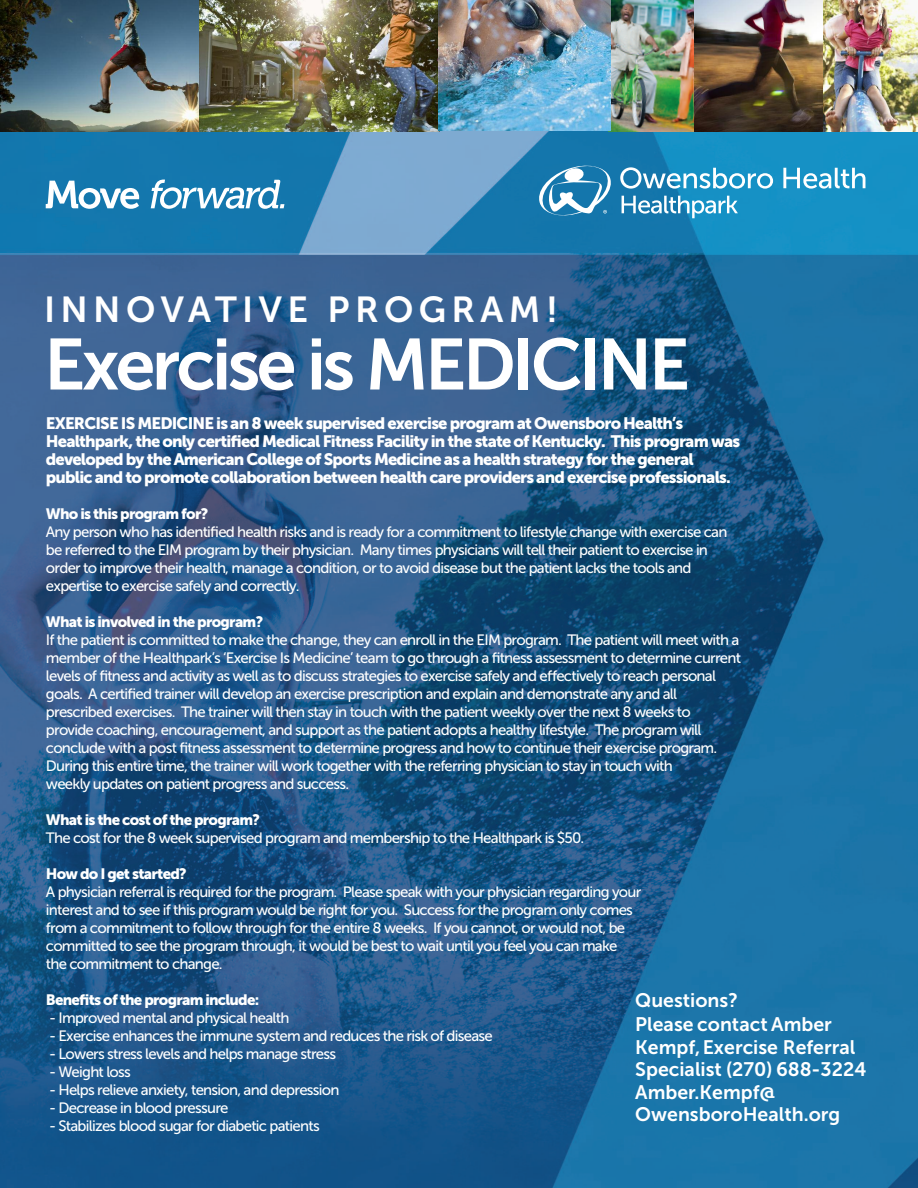
<style>
.page{position:relative;width:918px;height:1188px;background:#fff}
.page>*{position:absolute;margin:0;border:0;box-sizing:border-box;transform-origin:0 0}
.t1{font:72px "Museo Sans 700";letter-spacing:-.05em;color:#fff}
.t2{font:36px "Museo Sans 700";letter-spacing:.15em;color:#fff}
.t3{font:19.5px/23px "Museo Sans 700";color:#fff}
.t4{font:16.5px/18px "Museo Sans 900";letter-spacing:-.05em;color:#fff}
.t5{font:15px/18px "Museo Sans 500";letter-spacing:-.05em;color:#fff}
.t6{font:15px "Museo Sans 900";letter-spacing:-.05em;color:#fff}
</style>
<div class="page">
<img style="left:0;top:131px;width:918px;height:1057px">
<svg style="left:622px;top:196px;width:116px;height:22px"></svg>
<svg style="left:620px;top:167px;width:153px;height:22px"></svg>
<svg style="left:783px;top:168px;width:82px;height:21px"></svg>
<svg style="left:539px;top:162px;width:75px;height:57px"></svg>
<svg style="left:46px;top:181px;width:93px;height:28px"></svg>
<svg style="left:151px;top:180px;width:133px;height:29px"></svg>
<img style="left:0;top:0;width:200px;height:131px">
<img style="left:200px;top:0;width:238px;height:131px">
<img style="left:694px;top:0;width:130px;height:131px">
<img style="left:438px;top:0;width:256px;height:131px">
<img style="left:824px;top:0;width:94px;height:131px">
<img style="left:438px;top:0;width:172px;height:130px">
<h2 class="t2" style="left:44px;top:289px;width:515px">INNOVATIVE PROGRAM!</h2>
<h1 class="t1" style="left:44px;top:323px;width:648px">Exercise is MEDICINE</h1>
<p class="t4" style="left:46px;top:414px;width:696px">EXERCISE IS MEDICINE is an 8 week supervised exercise program at Owensboro Health’s Healthpark, the only certified Medical Fitness Facility in the state of Kentucky. This program was developed by the American College of Sports Medicine as a health strategy for the general public and to promote collaboration between health care providers and exercise professionals.</p>
<p class="t6" style="left:46px;top:505px;width:164px">Who is this program for?</p>
<p class="t5" style="left:46px;top:523px;width:683px">Any person who has identified health risks and is ready for a commitment to lifestyle change with exercise can be referred to the EIM program by their physician. Many times physicians will tell their patient to exercise in order to improve their health, manage a condition, or to avoid disease but the patient lacks the tools and expertise to exercise safely and correctly.</p>
<p class="t6" style="left:46px;top:613px;width:219px">What is involved in the program?</p>
<p class="t5" style="left:46px;top:631px;width:697px">If the patient is committed to make the change, they can enroll in the EIM program. The patient will meet with a member of the Healthpark’s ‘Exercise Is Medicine’ team to go through a fitness assessment to determine current levels of fitness and activity as well as to discuss strategies to exercise safely and effectively to reach personal goals. A certified trainer will develop an exercise prescription and explain and demonstrate any and all prescribed exercises. The trainer will then stay in touch with the patient weekly over the next 8 weeks to provide coaching, encouragement, and support as the patient adopts a healthy lifestyle. The program will conclude with a post fitness assessment to determine progress and how to continue their exercise program.<br>During this entire time, the trainer will work together with the referring physician to stay in touch with<br>weekly updates on patient progress and success.</p>
<p class="t6" style="left:46px;top:811px;width:216px">What is the cost of the program?</p>
<p class="t5" style="left:46px;top:829px;width:540px">The cost for the 8 week supervised program and membership to the Healthpark is $50.</p>
<p class="t6" style="left:46px;top:865px;width:142px">How do I get started?</p>
<p class="t5" style="left:46px;top:883px;width:597px">A physician referral is required for the program. Please speak with your physician regarding your interest and to see if this program would be right for you. Success for the program only comes from a commitment to follow through for the entire 8 weeks. If you cannot, or would not, be committed to see the program through, it would be best to wait until you feel you can make the commitment to change.</p>
<p class="t6" style="left:46px;top:991px;width:215px">Benefits of the program include:</p>
<p class="t5" style="left:49px;top:1009px;width:242px">- Improved mental and physical health</p>
<p class="t5" style="left:49px;top:1027px;width:445px">- Exercise enhances the immune system and reduces the risk of disease</p>
<p class="t5" style="left:49px;top:1045px;width:289px">- Lowers stress levels and helps manage stress</p>
<p class="t5" style="left:49px;top:1063px;width:83px">- Weight loss</p>
<p class="t5" style="left:49px;top:1081px;width:292px">- Helps relieve anxiety, tension, and depression</p>
<p class="t5" style="left:49px;top:1099px;width:181px">- Decrease in blood pressure</p>
<p class="t5" style="left:49px;top:1117px;width:272px">- Stabilizes blood sugar for diabetic patients</p>
<h3 class="t3" style="left:635px;top:989px;width:233px">Questions?<br>Please contact Amber<br>Kempf, Exercise Referral<br>Specialist (270) 688-3224<br>Amber.Kempf@<br>OwensboroHealth.org</h3>
</div>
